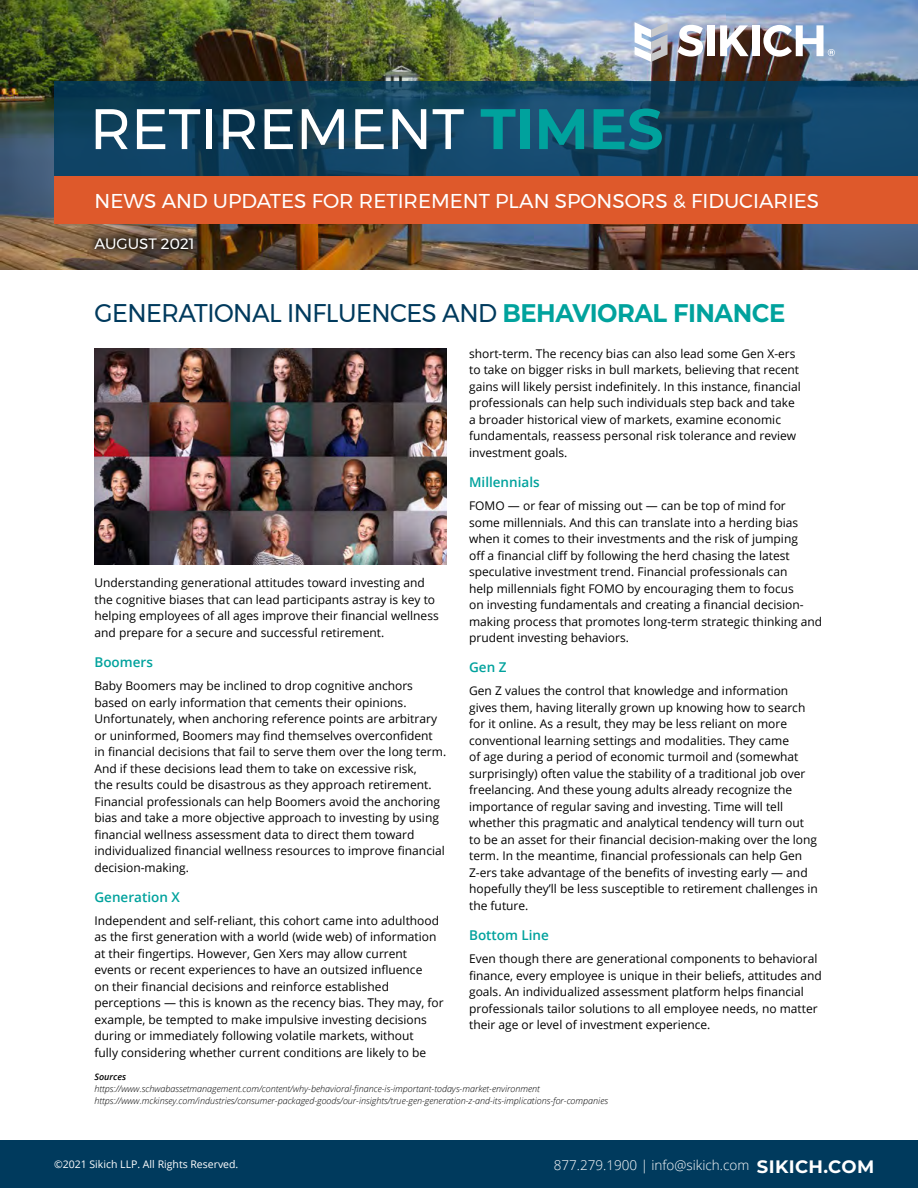
<style>
.page{position:relative;width:918px;height:1188px;background:#fff}
.page>*{position:absolute;margin:0;border:0;box-sizing:border-box;transform-origin:0 0}
.t1{font:57px "Montserrat";color:#fff}
.t2{font:25.5px "Montserrat";letter-spacing:-.02em;color:#003a5d;scale:.95 1}
.t3{font:19.95px "Montserrat";color:#fff}
.t4{font:15px "Montserrat";color:#fff}
.t5{font:600 13.5px "Open Sans";color:#00a29d}
.t6{font:300 13.5px "Open Sans";color:#fff}
.t7{font:12px/16.5px "Open Sans";color:#000}
.t8{font:10.5px "Open Sans";color:#fff}
.t9{font:italic 300 9px/12px "Open Sans";color:#000}
.t10{font:italic 600 9px "Open Sans";color:#000}
.s1{font-weight:700;color:#00a29d}
.s2{font-family:"Montserrat";font-weight:700;font-size:18px}
</style>
<div class="page">
<div style="left:0;top:1141px;width:918px;height:47px;background:#003a5d"></div>
<img style="left:0;top:0;width:918px;height:270px">
<svg style="left:54px;top:81px;width:864px;height:96px;background:#12415e"></svg>
<div style="left:54px;top:177px;width:864px;height:47px;background:#de592b"></div>
<svg style="left:677px;top:25px;width:26px;height:32px"></svg>
<div style="left:708px;top:25px;width:7px;height:31px;background:#fff"></div>
<svg style="left:720px;top:25px;width:29px;height:31px"></svg>
<div style="left:752px;top:25px;width:7px;height:31px;background:#fff"></div>
<svg style="left:763px;top:25px;width:72px;height:32px"></svg>
<svg style="left:635px;top:22px;width:33px;height:40px"></svg>
<svg style="left:87px;top:231px;width:114px;height:26px;background:#564332"></svg>
<img style="left:94px;top:349px;width:352px;height:216px">
<h1 class="t1" style="left:90px;top:85px;width:575px">RETIREMENT <span class="s1">TIMES</span></h1>
<h3 class="t3" style="left:94px;top:186px;width:726px">NEWS AND UPDATES FOR RETIREMENT PLAN SPONSORS &amp; FIDUCIARIES</h3>
<p class="t4" style="left:94px;top:232px;width:101px">AUGUST 2021</p>
<h2 class="t2" style="left:94px;top:293px;width:729px">GENERATIONAL INFLUENCES AND <span class="s1">BEHAVIORAL FINANCE</span></h2>
<p class="t7" style="left:94px;top:574px;width:346px">Understanding generational attitudes toward investing and the cognitive biases that can lead participants astray is key to helping employees of all ages improve their financial wellness and prepare for a secure and successful retirement.</p>
<p class="t5" style="left:94px;top:653px;width:60px">Boomers</p>
<p class="t7" style="left:94px;top:677px;width:353px">Baby Boomers may be inclined to drop cognitive anchors based on early information that cements their opinions.<br>Unfortunately, when anchoring reference points are arbitrary or uninformed, Boomers may find themselves overconfident in financial decisions that fail to serve them over the long term.<br>And if these decisions lead them to take on excessive risk,<br>the results could be disastrous as they approach retirement.<br>Financial professionals can help Boomers avoid the anchoring bias and take a more objective approach to investing by using financial wellness assessment data to direct them toward individualized financial wellness resources to improve financial decision-making.</p>
<p class="t5" style="left:94px;top:887px;width:87px">Generation X</p>
<p class="t7" style="left:94px;top:912px;width:351px">Independent and self-reliant, this cohort came into adulthood as the first generation with a world (wide web) of information at their fingertips. However, Gen Xers may allow current events or recent experiences to have an outsized influence<br>on their financial decisions and reinforce established perceptions — this is known as the recency bias. They may, for example, be tempted to make impulsive investing decisions during or immediately following volatile markets, without<br>fully considering whether current conditions are likely to be</p>
<p class="t7" style="left:469px;top:345px;width:333px">short-term. The recency bias can also lead some Gen X-ers to take on bigger risks in bull markets, believing that recent gains will likely persist indefinitely. In this instance, financial professionals can help such individuals step back and take a broader historical view of markets, examine economic fundamentals, reassess personal risk tolerance and review investment goals.</p>
<p class="t5" style="left:469px;top:473px;width:72px">Millennials</p>
<p class="t7" style="left:469px;top:497px;width:355px">FOMO — or fear of missing out — can be top of mind for<br>some millennials. And this can translate into a herding bias when it comes to their investments and the risk of jumping<br>off a financial cliff by following the herd chasing the latest speculative investment trend. Financial professionals can<br>help millennials fight FOMO by encouraging them to focus<br>on investing fundamentals and creating a financial decision&shy;making process that promotes long-term strategic thinking and prudent investing behaviors.</p>
<p class="t5" style="left:469px;top:658px;width:39px">Gen Z</p>
<p class="t7" style="left:469px;top:682px;width:350px">Gen Z values the control that knowledge and information gives them, having literally grown up knowing how to search for it online. As a result, they may be less reliant on more conventional learning settings and modalities. They came<br>of age during a period of economic turmoil and (somewhat surprisingly) often value the stability of a traditional job over freelancing. And these young adults already recognize the importance of regular saving and investing. Time will tell whether this pragmatic and analytical tendency will turn out to be an asset for their financial decision-making over the long term. In the meantime, financial professionals can help Gen Z-ers take advantage of the benefits of investing early — and hopefully they’ll be less susceptible to retirement challenges in the future.</p>
<p class="t5" style="left:469px;top:926px;width:81px">Bottom Line</p>
<p class="t7" style="left:469px;top:950px;width:354px">Even though there are generational components to behavioral finance, every employee is unique in their beliefs, attitudes and goals. An individualized assessment platform helps financial professionals tailor solutions to all employee needs, no matter their age or level of investment experience.</p>
<p class="t10" style="left:94px;top:1071px;width:33px">Sources</p>
<p class="t9" style="left:94px;top:1083px;width:515px">https://www.schwabassetmanagement.com/content/why-behavioral-finance-is-important-todays-market-environment https://www.mckinsey.com/industries/consumer-packaged-goods/our-insights/true-gen-generation-z-and-its-implications-for-companies</p>
<p class="t8" style="left:54px;top:1157px;width:186px">©2021 Sikich LLP. All Rights Reserved.</p>
<p class="t6" style="left:554px;top:1155px;width:322px">877.279.1900 | info@sikich.com <span class="s2">SIKICH.COM</span></p>
</div>
